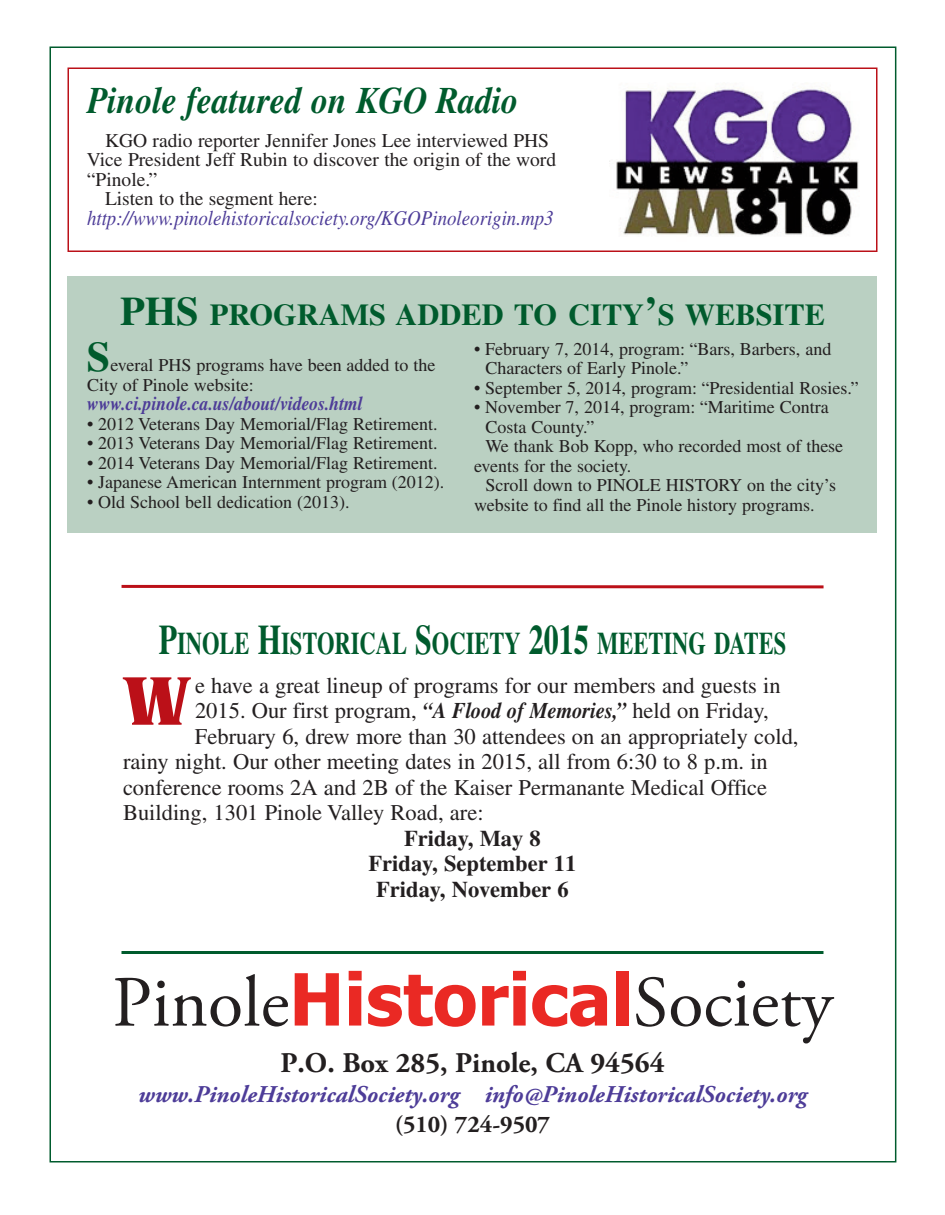
<style>
.page{position:relative;width:945px;height:1215px;background:#fff}
.page>*{position:absolute;margin:0;border:0;box-sizing:border-box;transform-origin:0 0}
.t1{font:72px "Adobe Garamond Pro";color:#231f20}
.t2{font:700 72px "Benguiat";color:#bb1018}
.t3{font:700 42px "Times";color:#005b2d}
.t4{font:italic 700 37.5px "Times";color:#005b2d;scale:.9 1}
.t5{font:700 31.5px "Times";color:#005b2d;scale:.71 1}
.t6{font:700 30.3px "Times";color:#005b2d}
.t7{font:700 28.5px "Adobe Garamond Pro";color:#231f20}
.t8{font:italic 700 24px "Adobe Garamond Pro";color:#4d3c98}
.t9{font:700 24px "Adobe Garamond Pro";color:#231f20}
.t10{font:22.5px "Times";color:#231f20}
.t11{font:700 22.5px/25.5px "Times";color:#231f20;text-align:center}
.t12{font:italic 21px "Times";color:#4d3c98;scale:.9 1}
.t13{font:19.5px "Times";color:#231f20}
.t14{font:italic 700 19.5px "Times";color:#4d3c98;scale:.9 1}
.t15{font:18px/19.5px "Times";color:#231f20}
.s1{font-size:40.5px}
.s2{font-size:42px}
.s3{font-weight:700;font-style:italic}
.s4{font-family:"Tahoma";font-weight:700;color:#ea2924}
</style>
<div class="page">
<hr style="left:122px;top:951px;width:702px;height:3px;background:#005b2d">
<div style="left:68px;top:68px;width:810px;height:184px;border:2px solid #bb1018"></div>
<img style="left:609px;top:87px;width:250px;height:149px">
<div style="left:68px;top:276px;width:810px;height:257px;background:#bad0c2"></div>
<svg style="left:121px;top:584px;width:703px;height:5px"></svg>
<h3 class="t4" style="left:87px;top:87px;width:481px">Pinole featured on KGO Radio</h3>
<p class="t13" style="left:105px;top:133px;width:446px">KGO radio reporter Jennifer Jones Lee interviewed PHS</p>
<p class="t13" style="left:87px;top:153px;width:471px">Vice President Jeff Rubin to discover the origin of the word</p>
<p class="t13" style="left:87px;top:172px;width:72px">“Pinole.”</p>
<p class="t13" style="left:105px;top:192px;width:214px">Listen to the segment here:</p>
<p class="t12" style="left:87px;top:210px;width:520px">http://www.pinolehistoricalsociety.org/KGOPinoleorigin.mp3</p>
<h3 class="t6" style="left:120px;top:305px;width:706px"><span class="s1">PHS</span> PROGRAMS ADDED TO CITY<span class="s1">’</span>S WEBSITE</h3>
<h2 class="t3" style="left:87px;top:343px;width:25px">S</h2>
<p class="t15" style="left:87px;top:357px;width:350px;text-indent:23px">everal PHS programs have been added to the<br>City of Pinole website:</p>
<p class="t14" style="left:87px;top:397px;width:308px">www.ci.pinole.ca.us/about/videos.html</p>
<p class="t15" style="left:87px;top:416px;width:352px">• 2012 Veterans Day Memorial/Flag Retirement.</p>
<p class="t15" style="left:87px;top:435px;width:352px">• 2013 Veterans Day Memorial/Flag Retirement.</p>
<p class="t15" style="left:87px;top:455px;width:352px">• 2014 Veterans Day Memorial/Flag Retirement.</p>
<p class="t15" style="left:87px;top:474px;width:359px">• Japanese American Internment program (2012).</p>
<p class="t15" style="left:87px;top:494px;width:264px">• Old School bell dedication (2013).</p>
<p class="t15" style="left:485px;top:341px;width:347px;text-indent:-11px">• February 7, 2014, program: “Bars, Barbers, and<br>Characters of Early Pinole.”</p>
<p class="t15" style="left:474px;top:380px;width:386px">• September 5, 2014, program: “Presidential Rosies.”</p>
<p class="t15" style="left:474px;top:399px;width:356px">• November 7, 2014, program: “Maritime Contra</p>
<p class="t15" style="left:485px;top:419px;width:111px">Costa County.”</p>
<p class="t15" style="left:485px;top:438px;width:359px">We thank Bob Kopp, who recorded most of these</p>
<p class="t15" style="left:474px;top:458px;width:159px">events for the society.</p>
<p class="t15" style="left:485px;top:477px;width:352px">Scroll down to PINOLE HISTORY on the city’s</p>
<p class="t15" style="left:474px;top:497px;width:342px">website to find all the Pinole history programs.</p>
<h3 class="t5" style="left:159px;top:633px;width:885px"><span class="s2">P</span>INOLE <span class="s2">H</span>ISTORICAL <span class="s2">S</span>OCIETY <span class="s2">2015</span> MEETING DATES</h3>
<p class="t10" style="left:195px;top:678px;width:587px">e have a great lineup of programs for our members and guests in</p>
<p class="t10" style="left:195px;top:703px;width:575px">2015. Our first program, <span class="s3">“A Flood of Memories,”</span> held on Friday,</p>
<p class="t10" style="left:195px;top:729px;width:605px">February 6, drew more than 30 attendees on an appropriately cold,</p>
<p class="t10" style="left:123px;top:754px;width:646px">rainy night. Our other meeting dates in 2015, all from 6:30 to 8 p.m. in</p>
<p class="t10" style="left:123px;top:780px;width:646px">conference rooms 2A and 2B of the Kaiser Permanante Medical Office</p>
<p class="t10" style="left:123px;top:805px;width:362px">Building, 1301 Pinole Valley Road, are:</p>
<p class="t11" style="left:369px;top:828px;width:209px">Friday, May 8<br>Friday, September 11<br>Friday, November 6</p>
<h1 class="t2" style="left:123px;top:674px;width:69px">W</h1>
<h1 class="t1" style="left:112px;top:974px;width:722px">Pinole<span class="s4">Historical</span>Society</h1>
<h3 class="t7" style="left:280px;top:1052px;width:386px">P.O. Box 285, Pinole, CA 94564</h3>
<h3 class="t8" style="left:138px;top:1085px;width:670px">www.PinoleHistoricalSociety.org info@PinoleHistoricalSociety.org</h3>
<h3 class="t9" style="left:395px;top:1115px;width:157px">(510) 724-9507</h3>
</div>
